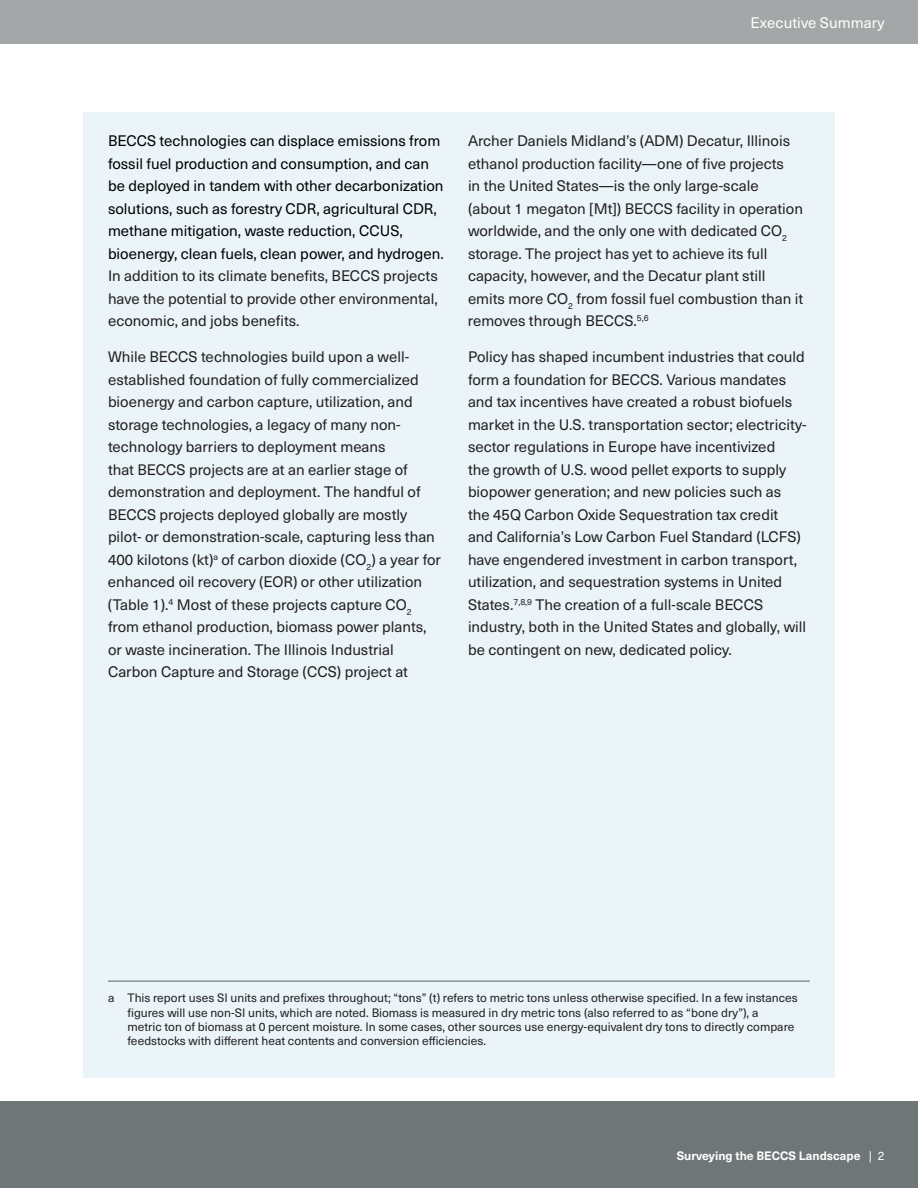
<style>
.page{position:relative;width:918px;height:1188px;background:#fff}
.page>*{position:absolute;margin:0;border:0;box-sizing:border-box;transform-origin:0 0}
.body{font:15px/22.5px "Neue Haas Unica W1 G";color:#231f20}
.body-2{font:15px/22.5px "Neue Haas Unica W1 G";color:#000}
.t1{font:15px "Neue Haas Unica W1 G";letter-spacing:.005em;color:#fff}
.footnote{font:12px/14.4px "Neue Haas Unica W1 G";color:#231f20}
.t2{font:700 12px "Neue Haas Unica W1 G";color:#fff}
.s1{color:#231f20}
.s2{font-weight:400}
</style>
<div class="page">
<div style="left:83px;top:112px;width:752px;height:966px;background:#ebf5f9"></div>
<div style="left:0;top:1102px;width:918px;height:86px;background:#6f7677"></div>
<div style="left:0;top:0;width:918px;height:44px;background:#a3a7a8"></div>
<hr style="left:108px;top:981px;width:702px;height:1px;background:#46616e">
<p class="t1" style="left:751px;top:12px;width:135px">Executive Summary</p>
<p class="body-2" style="left:108px;top:129px;width:337px">BECCS technologies can displace emissions from fossil fuel production and consumption, and can be deployed in tandem with other decarbonization solutions, such as forestry CDR, agricultural CDR, methane mitigation, waste reduction, CCUS, bioenergy, clean fuels, clean power, and hydrogen.<br><span class="s1">In addition to its climate benefits, BECCS projects have the potential to provide other environmental, economic, and jobs benefits.</span></p>
<p class="body" style="left:108px;top:345px;width:335px">While BECCS technologies build upon a well&shy;established foundation of fully commercialized bioenergy and carbon capture, utilization, and storage technologies, a legacy of many non&shy;technology barriers to deployment means<br>that BECCS projects are at an earlier stage of demonstration and deployment. The handful of BECCS projects deployed globally are mostly pilot- or demonstration-scale, capturing less than 400 kilotons (kt)<sup>a</sup> of carbon dioxide (CO<sub>2</sub>) a year for enhanced oil recovery (EOR) or other utilization (Table 1).<sup>4</sup> Most of these projects capture CO<sub>2 </sub>from ethanol production, biomass power plants, or waste incineration. The Illinois Industrial Carbon Capture and Storage (CCS) project at</p>
<p class="body" style="left:468px;top:129px;width:337px">Archer Daniels Midland’s (ADM) Decatur, Illinois ethanol production facility—one of five projects<br>in the United States—is the only large-scale (about 1 megaton [Mt]) BECCS facility in operation worldwide, and the only one with dedicated CO<sub>2 </sub>storage. The project has yet to achieve its full capacity, however, and the Decatur plant still emits more CO<sub>2</sub> from fossil fuel combustion than it removes through BECCS.<sup>5,6</sup></p>
<p class="body" style="left:468px;top:345px;width:340px">Policy has shaped incumbent industries that could form a foundation for BECCS. Various mandates and tax incentives have created a robust biofuels market in the U.S. transportation sector; electricity&shy;sector regulations in Europe have incentivized<br>the growth of U.S. wood pellet exports to supply biopower generation; and new policies such as<br>the 45Q Carbon Oxide Sequestration tax credit and California’s Low Carbon Fuel Standard (LCFS) have engendered investment in carbon transport, utilization, and sequestration systems in United States.<sup>7,8,9</sup> The creation of a full-scale BECCS industry, both in the United States and globally, will be contingent on new, dedicated policy.</p>
<p class="footnote" style="left:128px;top:990px;width:672px;text-indent:-20px">a This report uses SI units and prefixes throughout; “tons” (t) refers to metric tons unless otherwise specified. In a few instances figures will use non-SI units, which are noted. Biomass is measured in dry metric tons (also referred to as “bone dry”), a<br>metric ton of biomass at 0 percent moisture. In some cases, other sources use energy-equivalent dry tons to directly compare feedstocks with different heat contents and conversion efficiencies.</p>
<p class="t2" style="left:677px;top:1147px;width:209px">Surveying the BECCS Landscape <span class="s2">| 2</span></p>
</div>
